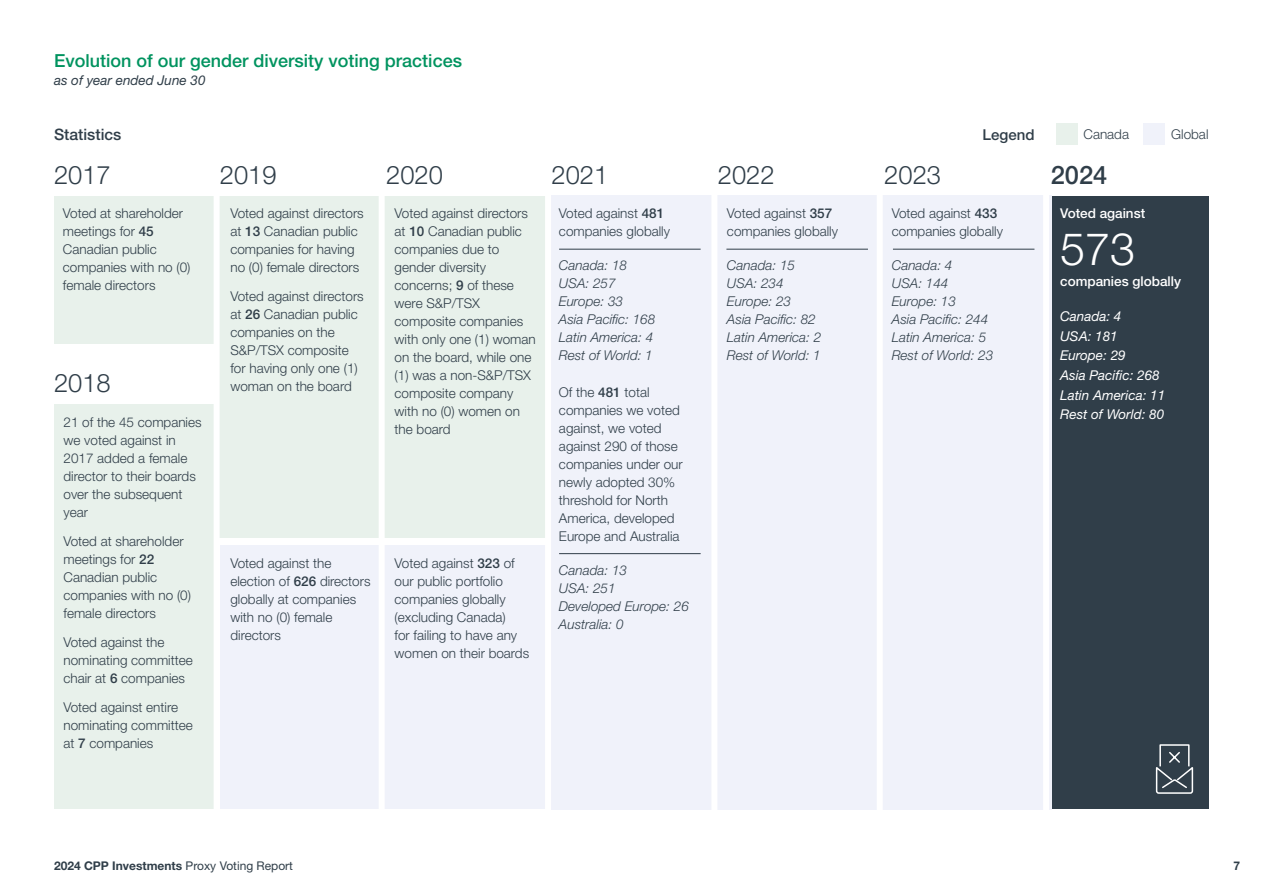
<style>
.page{position:relative;width:1263px;height:894px;background:#fff}
.page>*{position:absolute;margin:0;border:0;box-sizing:border-box;transform-origin:0 0}
.Line_2{font:300 45px "Helvetica Neue LT Pro";color:#fff}
.H5_timeline_dates{font:300 25.5px "Helvetica Neue LT Pro";color:#303e49}
.H5_timeline_dates-2{font:500 25.5px "Helvetica Neue LT Pro";color:#303e49}
.t1{font:500 18px "Helvetica Neue LT Pro";color:#00935f}
.t2{font:500 15.75px "Helvetica Neue LT Pro";color:#303e49}
.t3{font:500 15px "Helvetica Neue LT Pro";color:#303e49}
.Timeline_Body_-_black{font:300 13.5px/18px "Helvetica Neue LT Pro";color:#303e49}
.Timeline_Body_Italic{font:italic 300 13.5px "Helvetica Neue LT Pro";color:#303e49}
.Timeline_Body_-_black_para_gap{font:300 13.5px/18px "Helvetica Neue LT Pro";color:#303e49}
.Line_4{font:italic 13.5px "Helvetica Neue LT Pro";color:#fff}
.t4{font:italic 13.5px "Helvetica Neue LT Pro";color:#303e49}
.Line_3{font:500 13.5px "Helvetica Neue LT Pro";color:#fff}
.Line_1{font:500 13.5px "Helvetica Neue LT Pro";color:#fff}
.t5{font:700 12px "Helvetica Neue LT Pro";color:#303e49}
.s1{font-weight:500}
.s2{font-weight:400}
</style>
<div class="page">
<div style="left:220px;top:545px;width:328px;height:263px;background:#f0f2fa"></div>
<div style="left:217px;top:196px;width:330px;height:341px;background:#e8f1eb"></div>
<div style="left:1049px;top:196px;width:160px;height:612px;background:#303e49"></div>
<div style="left:54px;top:196px;width:163px;height:147px;background:#e8f1eb"></div>
<div style="left:548px;top:195px;width:503px;height:613px;background:#f0f2fa"></div>
<div style="left:54px;top:404px;width:163px;height:404px;background:#e8f1eb"></div>
<div style="left:214px;top:183px;width:6px;height:630px;background:#fff"></div>
<div style="left:379px;top:183px;width:6px;height:629px;background:#fff"></div>
<div style="left:545px;top:183px;width:6px;height:631px;background:#fff"></div>
<div style="left:711px;top:183px;width:6px;height:631px;background:#fff"></div>
<div style="left:876px;top:183px;width:6px;height:631px;background:#fff"></div>
<div style="left:1043px;top:183px;width:6px;height:631px;background:#fff"></div>
<hr style="left:559px;top:249px;width:141px;height:1px;background:#303e49">
<hr style="left:726px;top:249px;width:142px;height:1px;background:#303e49">
<hr style="left:893px;top:249px;width:141px;height:1px;background:#303e49">
<hr style="left:559px;top:553px;width:141px;height:1px;background:#303e49">
<svg style="left:1155px;top:744px;width:38px;height:50px"></svg>
<div style="left:1056px;top:123px;width:21px;height:22px;background:#e8f1eb"></div>
<div style="left:1143px;top:123px;width:21px;height:22px;background:#f0f2fa"></div>
<h3 class="t1" style="left:54px;top:50px;width:409px">Evolution of our gender diversity voting practices</h3>
<h3 class="t4" style="left:54px;top:72px;width:153px">as of year ended June 30</h3>
<h4 class="t2" style="left:54px;top:125px;width:69px">Statistics</h4>
<h5 class="H5_timeline_dates" style="left:54px;top:159px;width:58px">2017</h5>
<p class="Timeline_Body_-_black" style="left:63px;top:204px;width:129px">Voted at shareholder meetings for <span class="s1">45<br></span>Canadian public companies with no (0) female directors</p>
<h5 class="H5_timeline_dates" style="left:54px;top:367px;width:58px">2018</h5>
<p class="Timeline_Body_-_black" style="left:63px;top:413px;width:140px">21 of the 45 companies we voted against in<br>2017 added a female director to their boards over the subsequent year</p>
<p class="Timeline_Body_-_black" style="left:63px;top:532px;width:129px">Voted at shareholder meetings for <span class="s1">22<br></span>Canadian public companies with no (0) female directors</p>
<p class="Timeline_Body_-_black" style="left:63px;top:632px;width:131px">Voted against the nominating committee chair at <span class="s1">6</span> companies</p>
<p class="Timeline_Body_-_black" style="left:63px;top:697px;width:131px">Voted against entire nominating committee at <span class="s1">7</span> companies</p>
<h5 class="H5_timeline_dates" style="left:220px;top:159px;width:58px">2019</h5>
<p class="Timeline_Body_-_black" style="left:230px;top:204px;width:135px">Voted against directors at <span class="s1">13</span> Canadian public companies for having no (0) female directors</p>
<p class="Timeline_Body_-_black" style="left:230px;top:287px;width:135px">Voted against directors at <span class="s1">26</span> Canadian public companies on the<br>S&amp;P/TSX composite for having only one (1) woman on the board</p>
<h5 class="H5_timeline_dates" style="left:386px;top:159px;width:58px">2020</h5>
<p class="Timeline_Body_-_black" style="left:394px;top:204px;width:143px">Voted against directors at <span class="s1">10</span> Canadian public companies due to gender diversity concerns; <span class="s1">9</span> of these were S&amp;P/TSX composite companies with only one (1) woman on the board, while one (1) was a non-S&amp;P/TSX composite company with no (0) women on the board</p>
<p class="Timeline_Body_-_black" style="left:230px;top:553px;width:142px">Voted against the election of <span class="s1">626</span> directors globally at companies with no (0) female directors</p>
<p class="Timeline_Body_-_black" style="left:394px;top:553px;width:136px">Voted against <span class="s1">323</span> of our public portfolio companies globally (excluding Canada)<br>for failing to have any women on their boards</p>
<h5 class="H5_timeline_dates" style="left:551px;top:159px;width:58px">2021</h5>
<p class="Timeline_Body_-_black_para_gap" style="left:559px;top:204px;width:113px">Voted against <span class="s1">481 </span>companies globally</p>
<p class="Timeline_Body_Italic" style="left:559px;top:257px;width:70px">Canada: 18</p>
<p class="Timeline_Body_Italic" style="left:559px;top:275px;width:58px">USA: 257</p>
<p class="Timeline_Body_Italic" style="left:559px;top:293px;width:66px">Europe: 33</p>
<p class="Timeline_Body_Italic" style="left:559px;top:311px;width:98px">Asia Pacific: 168</p>
<p class="Timeline_Body_Italic" style="left:559px;top:329px;width:96px">Latin America: 4</p>
<p class="Timeline_Body_Italic" style="left:559px;top:347px;width:95px">Rest of World: 1</p>
<p class="Timeline_Body_-_black_para_gap" style="left:559px;top:382px;width:125px">Of the <span class="s1">481</span> total companies we voted against, we voted against 290 of those companies under our newly adopted 30% threshold for North<br>America, developed<br>Europe and Australia</p>
<p class="Timeline_Body_Italic" style="left:559px;top:561px;width:70px">Canada: 13</p>
<p class="Timeline_Body_Italic" style="left:559px;top:579px;width:58px">USA: 251</p>
<p class="Timeline_Body_Italic" style="left:559px;top:597px;width:131px">Developed Europe: 26</p>
<p class="Timeline_Body_Italic" style="left:559px;top:615px;width:66px">Australia: 0</p>
<h5 class="H5_timeline_dates" style="left:718px;top:159px;width:58px">2022</h5>
<p class="Timeline_Body_-_black_para_gap" style="left:727px;top:204px;width:113px">Voted against <span class="s1">357 </span>companies globally</p>
<p class="Timeline_Body_Italic" style="left:727px;top:257px;width:70px">Canada: 15</p>
<p class="Timeline_Body_Italic" style="left:727px;top:275px;width:58px">USA: 234</p>
<p class="Timeline_Body_Italic" style="left:727px;top:293px;width:66px">Europe: 23</p>
<p class="Timeline_Body_Italic" style="left:727px;top:311px;width:90px">Asia Pacific: 82</p>
<p class="Timeline_Body_Italic" style="left:727px;top:329px;width:96px">Latin America: 2</p>
<p class="Timeline_Body_Italic" style="left:727px;top:347px;width:95px">Rest of World: 1</p>
<p class="t3" style="left:982px;top:125px;width:53px">Legend</p>
<p class="Timeline_Body_-_black" style="left:1083px;top:125px;width:47px">Canada</p>
<p class="Timeline_Body_-_black" style="left:1171px;top:125px;width:39px">Global</p>
<h5 class="H5_timeline_dates" style="left:884px;top:159px;width:58px">2023</h5>
<p class="Timeline_Body_-_black_para_gap" style="left:892px;top:204px;width:113px">Voted against <span class="s1">433 </span>companies globally</p>
<p class="Timeline_Body_Italic" style="left:892px;top:257px;width:62px">Canada: 4</p>
<p class="Timeline_Body_Italic" style="left:892px;top:275px;width:58px">USA: 144</p>
<p class="Timeline_Body_Italic" style="left:892px;top:293px;width:66px">Europe: 13</p>
<p class="Timeline_Body_Italic" style="left:892px;top:311px;width:98px">Asia Pacific: 244</p>
<p class="Timeline_Body_Italic" style="left:892px;top:329px;width:96px">Latin America: 5</p>
<p class="Timeline_Body_Italic" style="left:892px;top:347px;width:103px">Rest of World: 23</p>
<h5 class="H5_timeline_dates-2" style="left:1050px;top:160px;width:58px">2024</h5>
<p class="Line_1" style="left:1060px;top:205px;width:87px">Voted against</p>
<p class="Line_2" style="left:1060px;top:221px;width:77px">573</p>
<p class="Line_3" style="left:1060px;top:273px;width:122px">companies globally</p>
<p class="Line_4" style="left:1060px;top:308px;width:63px">Canada: 4</p>
<p class="Line_4" style="left:1060px;top:328px;width:59px">USA: 181</p>
<p class="Line_4" style="left:1060px;top:347px;width:67px">Europe: 29</p>
<p class="Line_4" style="left:1060px;top:367px;width:101px">Asia Pacific: 268</p>
<p class="Line_4" style="left:1060px;top:386px;width:107px">Latin America: 11</p>
<p class="Line_4" style="left:1060px;top:406px;width:105px">Rest of World: 80</p>
<p class="t5" style="left:54px;top:857px;width:240px">2024 CPP Investments <span class="s2">Proxy Voting Report</span></p>
<p class="t5" style="left:1233px;top:857px;width:8px">7</p>
</div>
